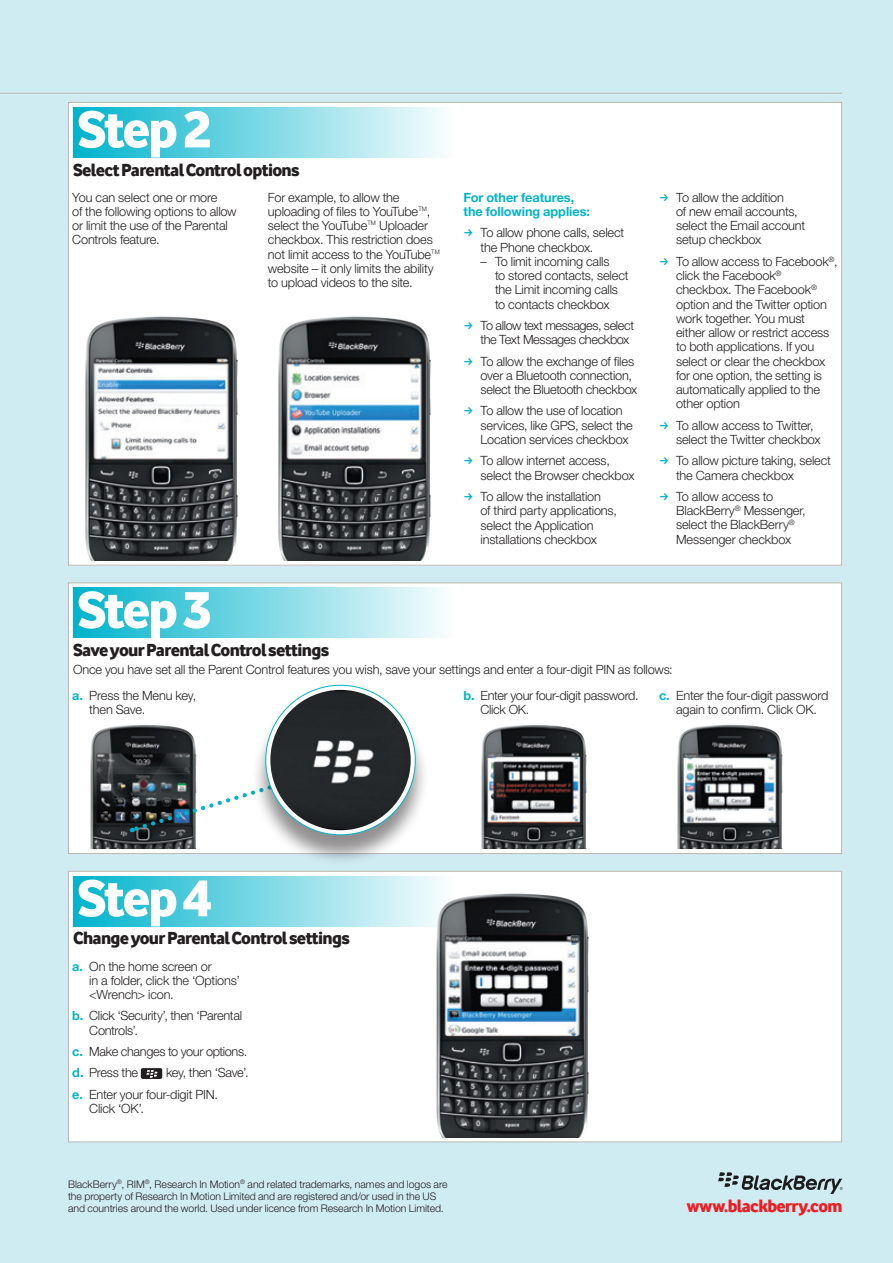
<style>
.page{position:relative;width:893px;height:1263px;background:#d0ecf3}
.page>*{position:absolute;margin:0;border:0;box-sizing:border-box;transform-origin:0 0}
.t1{font:54px "Vodafone Ex B";letter-spacing:-.045em;color:#fff}
.t2{font:18px "Vodafone Ex B";letter-spacing:-.04em;color:#231f20}
.t3{font:18px "Vodafone Ex B";letter-spacing:-.035em;color:#ee1d23}
.t4{font:300 12.75px/14.2px "Helvetica Neue LT Std";letter-spacing:-.015em;color:#231f20}
.t5{font:700 12.75px/14.2px "Helvetica Neue LT Std";letter-spacing:-.005em;color:#00b4cd}
.t6{font:300 10.5px/12px "Helvetica Neue LT Std";letter-spacing:-.005em;color:#231f20}
.s1{font-weight:700;color:#00b4cd}
</style>
<div class="page">
<div style="left:69px;top:103px;width:772px;height:463px;background:#fff"></div>
<div style="left:73px;top:107px;width:382px;height:50px;background:linear-gradient(to right,#00b3cc,#fcfefe)"></div>
<div style="left:69px;top:583px;width:772px;height:271px;background:#fff"></div>
<div style="left:73px;top:588px;width:382px;height:50px;background:linear-gradient(to right,#00b3cc,#fcfefe)"></div>
<div style="left:69px;top:872px;width:772px;height:270px;background:#fff"></div>
<div style="left:73px;top:876px;width:382px;height:50px;background:linear-gradient(to right,#00b3cc,#fcfefe)"></div>
<svg style="left:141px;top:1068px;width:21px;height:11px"></svg>
<img style="left:85px;top:316px;width:153px;height:244px">
<img style="left:278px;top:316px;width:153px;height:244px">
<img style="left:90px;top:724px;width:107px;height:125px">
<img style="left:481px;top:724px;width:106px;height:125px">
<img style="left:677px;top:724px;width:106px;height:125px">
<svg style="left:131px;top:762px;width:116px;height:72px"></svg>
<div style="left:250px;top:687px;width:178px;height:178px;background:#231f20;opacity:.5"></div>
<svg style="left:266px;top:685px;width:149px;height:150px"></svg>
<img style="left:270px;top:690px;width:141px;height:140px;border-radius:70px">
<img style="left:431px;top:876px;width:158px;height:261px">
<svg style="left:718px;top:1172px;width:125px;height:22px"></svg>
<hr style="left:0;top:93px;width:842px;height:1px;background:#beb6ad">
<p class="t1" style="left:77px;top:96px;width:136px">Step 2</p>
<p class="t2" style="left:73px;top:158px;width:228px">Select Parental Control options</p>
<p class="t4" style="left:72px;top:190px;width:166px">You can select one or more<br>of the following options to allow or limit the use of the Parental<br>Controls feature.</p>
<p class="t4" style="left:268px;top:190px;width:173px">For example, to allow the uploading of files to YouTube<sup>TM</sup>, select the YouTube<sup>TM</sup> Uploader checkbox. This restriction does not limit access to the YouTube<sup>TM </sup>website – it only limits the ability to upload videos to the site.</p>
<p class="t5" style="left:463px;top:190px;width:128px">For other features, the following applies:</p>
<p class="t4" style="left:480px;top:225px;width:145px">To allow phone calls, select the Phone checkbox.</p>
<p class="t4" style="left:495px;top:254px;width:135px;text-indent:-15px">– To limit incoming calls<br>to stored contacts, select the Limit incoming calls to contacts checkbox</p>
<p class="t4" style="left:480px;top:318px;width:155px">To allow text messages, select the Text Messages checkbox</p>
<p class="t4" style="left:480px;top:354px;width:158px">To allow the exchange of files over a Bluetooth connection, select the Bluetooth checkbox</p>
<p class="t4" style="left:480px;top:404px;width:154px">To allow the use of location services, like GPS, select the<br>Location services checkbox</p>
<p class="t4" style="left:480px;top:453px;width:156px">To allow internet access, select the Browser checkbox</p>
<p class="t4" style="left:480px;top:489px;width:138px">To allow the installation<br>of third party applications, select the Application installations checkbox</p>
<p class="t4" style="left:676px;top:190px;width:131px">To allow the addition<br>of new email accounts, select the Email account setup checkbox</p>
<p class="t4" style="left:676px;top:254px;width:163px">To allow access to Facebook<sup>®</sup>, click the Facebook<sup>® </sup>checkbox. The Facebook<sup>® </sup>option and the Twitter option work together. You must<br>either allow or restrict access to both applications. If you select or clear the checkbox for one option, the setting is automatically applied to the other option</p>
<p class="t4" style="left:676px;top:418px;width:146px">To allow access to Twitter, select the Twitter checkbox</p>
<p class="t4" style="left:676px;top:453px;width:156px">To allow picture taking, select the Camera checkbox</p>
<p class="t4" style="left:676px;top:489px;width:131px">To allow access to<br>BlackBerry<sup>®</sup> Messenger, select the BlackBerry<sup>®<br></sup>Messenger checkbox</p>
<p class="t1" style="left:77px;top:576px;width:136px">Step 3</p>
<p class="t2" style="left:73px;top:639px;width:258px">Save your Parental Control settings</p>
<p class="t4" style="left:72px;top:656px;width:602px;line-height:26.1px">Once you have set all the Parent Control features you wish, save your settings and enter a four-digit PIN as follows: <span class="s1">a.</span> Press the Menu key,</p>
<p class="t4" style="left:89px;top:702px;width:57px">then Save.</p>
<p class="t4" style="left:480px;top:688px;width:160px;text-indent:-17px"><span class="s1">b.</span> Enter your four-digit password.<br>Click OK.</p>
<p class="t4" style="left:659px;top:688px;width:171px;text-align:center"><span class="s1">c.</span> Enter the four-digit password again to confirm. Click OK.</p>
<p class="t1" style="left:77px;top:864px;width:136px">Step 4</p>
<p class="t2" style="left:73px;top:927px;width:279px">Change your Parental Control settings</p>
<p class="t4" style="left:89px;top:959px;width:152px;text-indent:-17px"><span class="s1">a.</span> On the home screen or<br>in a folder, click the ‘Options’ &lt;Wrench&gt; icon.</p>
<p class="t4" style="left:89px;top:1008px;width:154px;text-indent:-17px"><span class="s1">b.</span> Click ‘Security’, then ‘Parental<br>Controls’.</p>
<p class="t4" style="left:72px;top:1040px;width:176px;line-height:21.3px"><span class="s1">c.</span> Make changes to your options. <span class="s1">d.</span> Press the</p>
<p class="t4" style="left:72px;top:1062px;width:178px;line-height:21.3px;text-indent:94px">key, then ‘Save’. <span class="s1">e.</span> Enter your four-digit PIN.</p>
<p class="t4" style="left:89px;top:1101px;width:56px">Click ‘OK’.</p>
<p class="t6" style="left:68px;top:1178px;width:381px">BlackBerry<sup>®</sup>, RIM<sup>®</sup>, Research In Motion<sup>®</sup> and related trademarks, names and logos are the property of Research In Motion Limited and are registered and/or used in the US and countries around the world. Used under licence from Research In Motion Limited.</p>
<p class="t3" style="left:687px;top:1195px;width:157px">www.blackberry.com</p>
</div>
